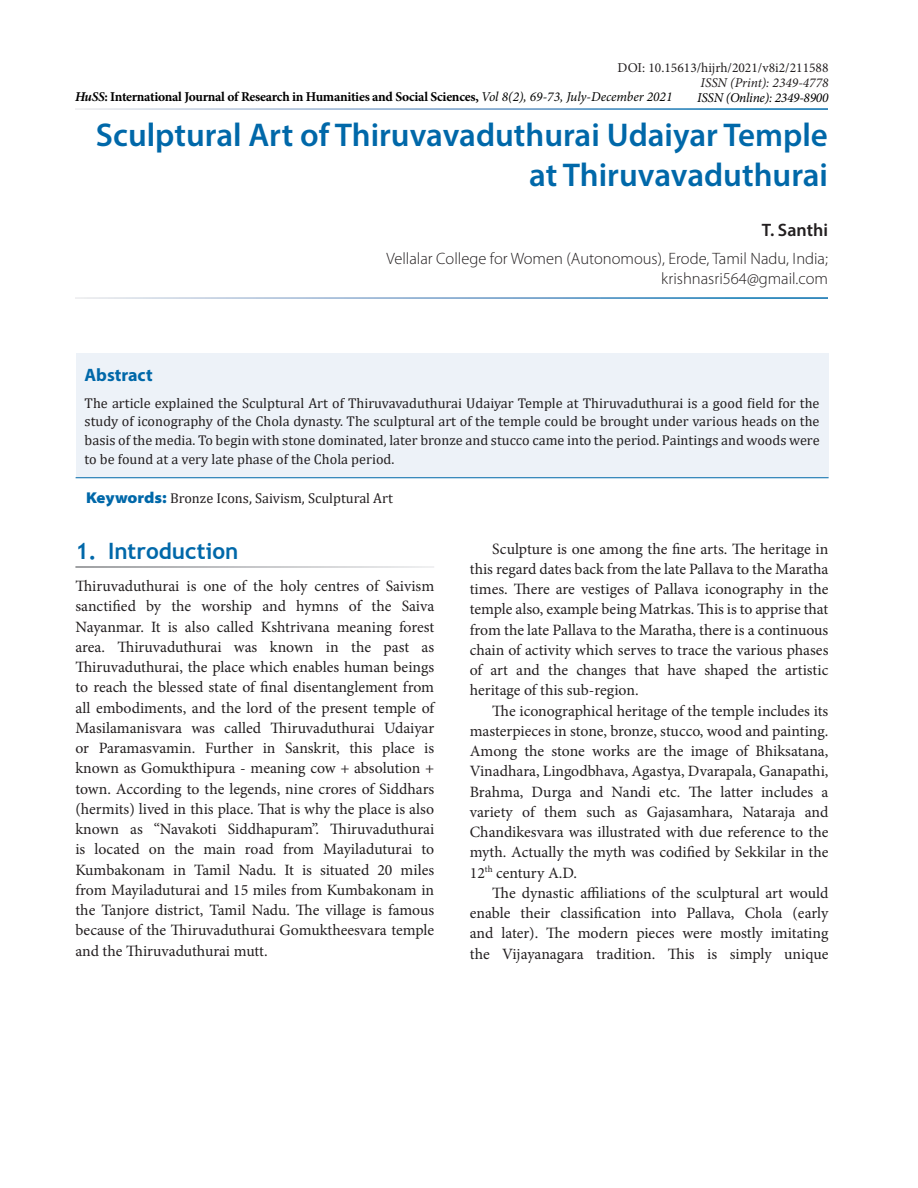
<style>
.page{position:relative;width:918px;height:1188px;background:#fff}
.page>*{position:absolute;margin:0;border:0;box-sizing:border-box;transform-origin:0 0}
.AT{font:600 33px/40.5px "Myriad Pro";color:#0068a9;text-align:right}
.t1{font:700 22.5px "Trebuchet MS";color:#0068a9}
.Author{font:600 18px "Myriad Pro";color:#231f20}
.Abs_Head{font:700 18px "Myriad Pro";color:#0068a9}
.Affiliation{font:300 16.5px/19.5px "Myriad Pro";color:#231f20;text-align:right}
.Text_Ind{font:15.75px/20.2px "Minion Pro";color:#231f20;text-align:justify}
.Abs_Text1{font:14.25px/18.8px "Cambria";color:#231f20;text-align:justify}
.Keyword{font:14.25px "Cambria";color:#231f20}
.t2{font:700 13.5px "Minion Pro";letter-spacing:-.02em;color:#000}
.Text{font:13.5px "Minion Pro";color:#231f20}
.Text-2{font:italic 13.5px "Minion Pro";letter-spacing:-.02em;color:#000}
.Text-3{font:italic 13.5px "Minion Pro";color:#231f20}
.s1{font-style:italic}
.s2{font-weight:400;font-style:italic;color:#040503}
.s3{font-family:"Myriad Pro";font-weight:900;font-stretch:semi-expanded;font-size:15.75px;color:#0068a9}
</style>
<div class="page">
<div style="left:76px;top:353px;width:753px;height:125px;background:#edf2f8"></div>
<hr style="left:76px;top:477px;width:753px;height:1px;background:#0068a9">
<p class="Text" style="left:618px;top:58px;width:213px">DOI: 10.15613/hijrh/2021/v8i2/211588</p>
<p class="Text-3" style="left:701px;top:73px;width:130px">ISSN (Print): 2349-4778</p>
<p class="Text-2" style="left:697px;top:88px;width:133px">ISSN (Online): 2349-8900</p>
<p class="t2" style="left:75px;top:87px;width:599px"><span class="s1">HuSS</span>: International Journal of Research in Humanities and Social Sciences, <span class="s2">Vol 8(2), 69-73, July-December 2021</span></p>
<p class="AT" style="left:96px;top:114px;width:734px">Sculptural Art of Thiruvavaduthurai Udaiyar Temple at Thiruvavaduthurai</p>
<p class="Author" style="left:762px;top:218px;width:68px">T. Santhi</p>
<p class="Affiliation" style="left:386px;top:249px;width:443px">Vellalar College for Women (Autonomous), Erode, Tamil Nadu, India; krishnasri564@gmail.com</p>
<p class="Abs_Head" style="left:85px;top:364px;width:70px">Abstract</p>
<p class="Abs_Text1" style="left:85px;top:393px;width:737px">The article explained the Sculptural Art of Thiruvavaduthurai Udaiyar Temple at Thiruvaduthurai is a good field for the study of iconography of the Chola dynasty. The sculptural art of the temple could be brought under various heads on the basis of the media. To begin with stone dominated, later bronze and stucco came into the period. Paintings and woods were to be found at a very late phase of the Chola period.</p>
<p class="Keyword" style="left:86px;top:490px;width:308px"><span class="s3">Keywords:</span> Bronze Icons, Saivism, Sculptural Art</p>
<h1 class="t1" style="left:75px;top:537px;width:164px">1. Introduction</h1>
<p class="Text_Ind" style="left:75px;top:576px;width:360px">Thiruvaduthurai is one of the holy centres of Saivism sanctified by the worship and hymns of the Saiva Nayanmar. It is also called Kshtrivana meaning forest area. Thiruvaduthurai was known in the past as Thiruvaduthurai, the place which enables human beings to reach the blessed state of final disentanglement from all embodiments, and the lord of the present temple of Masilamanisvara was called Thiruvaduthurai Udaiyar or Paramasvamin. Further in Sanskrit, this place is known as Gomukthipura - meaning cow + absolution + town. According to the legends, nine crores of Siddhars (hermits) lived in this place. That is why the place is also known as “Navakoti Siddhapuram”. Thiruvaduthurai is located on the main road from Mayiladuturai to Kumbakonam in Tamil Nadu. It is situated 20 miles from Mayiladuturai and 15 miles from Kumbakonam in the Tanjore district, Tamil Nadu. The village is famous because of the Thiruvaduthurai Gomuktheesvara temple and the Thiruvaduthurai mutt.</p>
<p class="Text_Ind" style="left:470px;top:539px;width:360px;text-indent:22px">Sculpture is one among the fine arts. The heritage in this regard dates back from the late Pallava to the Maratha times. There are vestiges of Pallava iconography in the temple also, example being Matrkas. This is to apprise that from the late Pallava to the Maratha, there is a continuous chain of activity which serves to trace the various phases of art and the changes that have shaped the artistic heritage of this sub-region.</p>
<p class="Text_Ind" style="left:470px;top:701px;width:360px;text-indent:22px">The iconographical heritage of the temple includes its masterpieces in stone, bronze, stucco, wood and painting.<br>Among the stone works are the image of Bhiksatana, Vinadhara, Lingodbhava, Agastya, Dvarapala, Ganapathi, Brahma, Durga and Nandi etc. The latter includes a variety of them such as Gajasamhara, Nataraja and Chandikesvara was illustrated with due reference to the myth. Actually the myth was codified by Sekkilar in the 12<sup>th</sup> century A.D.</p>
<p class="Text_Ind" style="left:470px;top:883px;width:360px;text-indent:22px">The dynastic affiliations of the sculptural art would enable their classification into Pallava, Chola (early and later). The modern pieces were mostly imitating the Vijayanagara tradition. This is simply unique</p>
</div>
